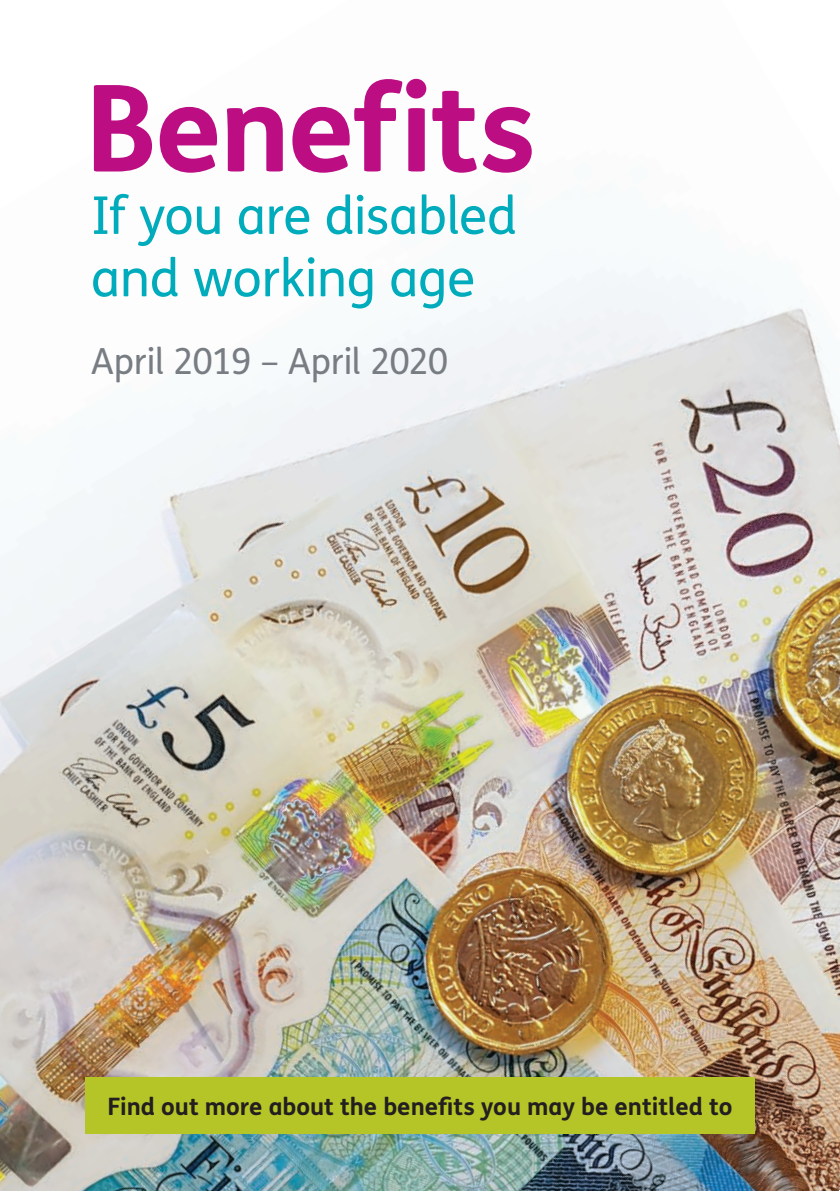
<style>
.page{position:relative;width:840px;height:1191px;background:#fff}
.page>*{position:absolute;margin:0;border:0;box-sizing:border-box;transform-origin:0 0}
.t1{font:700 120px "FS Me";letter-spacing:-.02em;color:#bc0d83}
.t2{font:52px/62.4px "FS Me";letter-spacing:-.01em;color:#00acbc}
.t3{font:36px "FS Me";letter-spacing:-.01em;color:#787d83}
.t4{font:700 24px "FS Me";color:#231f20}
</style>
<div class="page">
<img style="left:0;top:267px;width:839px;height:924px">
<div style="left:85px;top:1077px;width:669px;height:57px;background:#b5c527"></div>
<p class="t1" style="left:85px;top:36px;width:452px">Benefits</p>
<p class="t2" style="left:91px;top:183px;width:427px">If you are disabled and working age</p>
<p class="t3" style="left:91px;top:336px;width:359px">April 2019 – April 2020</p>
<p class="t4" style="left:107px;top:1087px;width:626px">Find out more about the benefits you may be entitled to</p>
</div>
